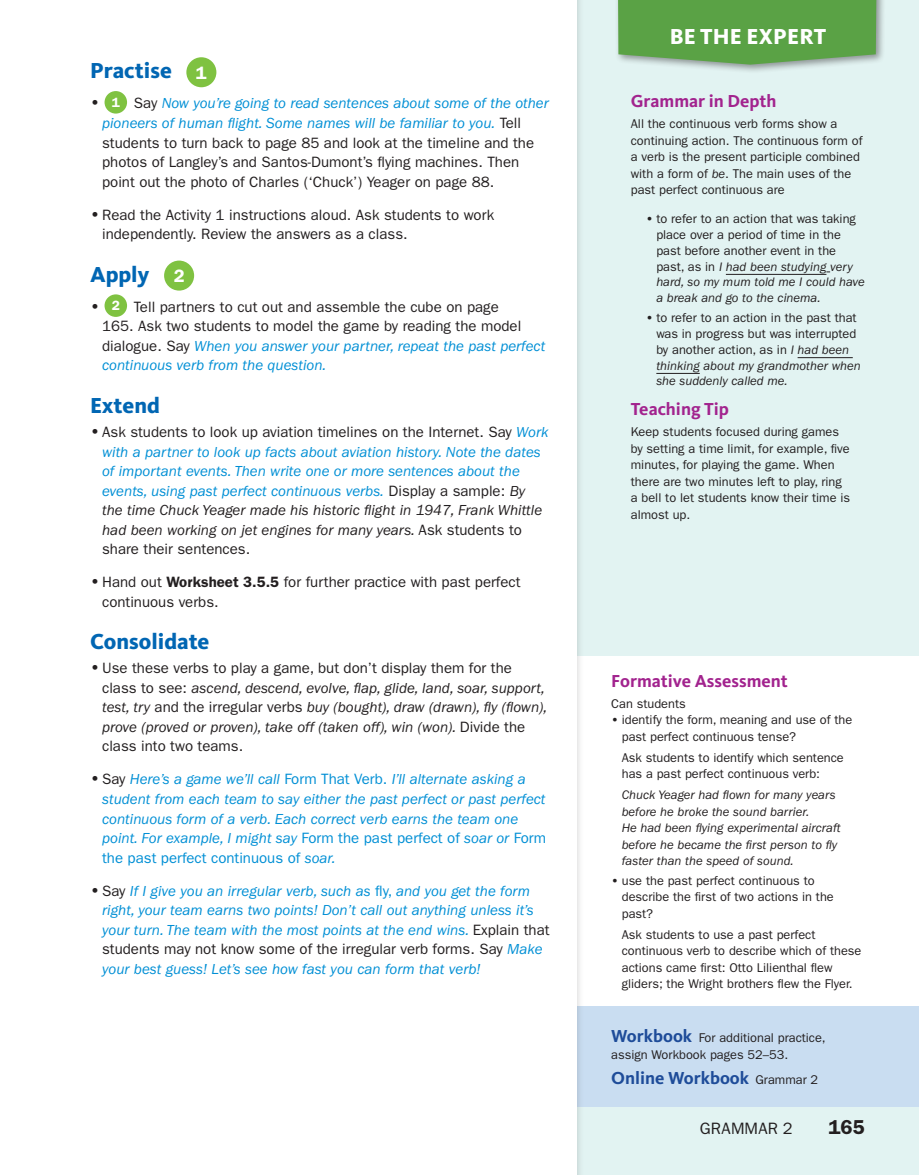
<style>
.page{position:relative;width:919px;height:1175px;background:#fff}
.page>*{position:absolute;margin:0;border:0;box-sizing:border-box;transform-origin:0 0}
.t1{font:800 22.5px "Kievit OT";color:#0166b3}
.t2{font:800 22.5px "Kievit OT";letter-spacing:.01em;color:#fff}
.t3{font:600 20.25px "ITC Franklin Gothic Std";color:#231f20}
.t4{font:700 18px "Kievit OT";color:#a2238e}
.t5{font:700 18px "Kievit OT";color:#1e4c99}
.t6{font:16.5px "ITC Franklin Gothic Std";color:#231f20}
.t7{font:italic 15px/19.5px "ITC Franklin Gothic Std";color:#008fd5}
.t8{font:15px/19.5px "ITC Franklin Gothic Std";color:#231f20}
.t9{font:italic 15px/19.5px "ITC Franklin Gothic Std";color:#231f20}
.t10{font:12.75px/16.5px "ITC Franklin Gothic Std";color:#231f20}
.t11{font:italic 12.75px/16.5px "ITC Franklin Gothic Std";color:#231f20}
.s1{font-family:"ITC Franklin Gothic Std";font-weight:600;font-size:18px;color:#fff}
.s2{font-weight:600;font-size:16.5px}
.s3{font-weight:600;font-size:13.5px;color:#fff}
.s4{font-style:italic;color:#008fd5}
.s5{font-weight:600;font-style:normal;font-size:16.5px;color:#231f20}
.s6{font-style:normal;color:#231f20}
.s7{color:#231f20}
.s8{font-weight:600}
.s9{font-weight:600;font-style:normal;font-size:16.5px}
.s10{font-style:normal}
.s11{font-style:italic}
.s12{font-family:"Kievit OT";font-weight:700;font-size:18px;color:#1e4c99}
.s13{font-family:"ITC Franklin Gothic Std";font-weight:400;font-size:12.75px;color:#231f20}
</style>
<div class="page">
<div style="left:549px;top:0;width:369px;height:1175px;background:#e2f3f2"></div>
<div style="left:567px;top:656px;width:351px;height:350px;background:#fff"></div>
<div style="left:567px;top:1006px;width:351px;height:101px;background:#c9ddf1"></div>
<div style="left:0;top:0;width:576px;height:1175px;background:#fff"></div>
<div style="left:614px;top:0;width:271px;height:74px;background:#231f20;opacity:.45"></div>
<svg style="left:617px;top:0;width:259px;height:65px"></svg>
<hr style="left:725px;top:274px;width:101px;height:1px;background:#231f20">
<hr style="left:797px;top:357px;width:55px;height:1px;background:#231f20">
<hr style="left:656px;top:373px;width:43px;height:1px;background:#231f20">
<div style="left:186px;top:57px;width:30px;height:30px;background:#7fc241;border-radius:50%"></div>
<div style="left:104px;top:91px;width:23px;height:23px;background:#7fc241;border-radius:50%"></div>
<div style="left:164px;top:260px;width:30px;height:30px;background:#7fc241;border-radius:50%"></div>
<div style="left:104px;top:294px;width:23px;height:23px;background:#7fc241;border-radius:50%"></div>
<p class="t1" style="left:90px;top:58px;width:118px">Practise <span class="s1">1</span></p>
<p class="t8" style="left:102px;top:94px;width:448px;text-indent:-12px"><span class="s2">•</span> <span class="s3">1</span> Say <span class="s4">Now you’re going to read sentences about some of the other pioneers of human flight. Some names will be familiar to you.</span> Tell students to turn back to page 85 and look at the timeline and the photos of Langley’s and Santos-Dumont’s flying machines. Then point out the photo of Charles (‘Chuck’) Yeager on page 88.</p>
<p class="t8" style="left:102px;top:205px;width:393px;text-indent:-12px"><span class="s2">•</span> Read the Activity 1 instructions aloud. Ask students to work independently. Review the answers as a class.</p>
<p class="t1" style="left:90px;top:261px;width:96px">Apply <span class="s1">2</span></p>
<p class="t8" style="left:102px;top:297px;width:444px;text-indent:-12px"><span class="s2">•</span> <span class="s3">2</span> Tell partners to cut out and assemble the cube on page<br>165. Ask two students to model the game by reading the model dialogue. Say <span class="s4">When you answer your partner, repeat the past perfect continuous verb from the question.</span></p>
<p class="t1" style="left:90px;top:392px;width:71px">Extend</p>
<p class="t7" style="left:102px;top:422px;width:447px;text-indent:-12px"><span class="s5">•</span> <span class="s6">Ask students to look up aviation timelines on the Internet. Say</span> Work with a partner to look up facts about aviation history. Note the dates of important events. Then write one or more sentences about the events, using past perfect continuous verbs. <span class="s6">Display a sample:</span> <span class="s7">By the time Chuck Yeager made his historic flight in 1947, Frank Whittle had been working on jet engines for many years.</span> <span class="s6">Ask students to share their sentences.</span></p>
<p class="t8" style="left:102px;top:572px;width:420px;text-indent:-12px"><span class="s2">•</span> Hand out <span class="s8">Worksheet 3.5.5</span> for further practice with past perfect continuous verbs.</p>
<p class="t1" style="left:90px;top:628px;width:121px">Consolidate</p>
<p class="t9" style="left:102px;top:659px;width:446px;text-indent:-12px"><span class="s9">•</span> <span class="s10">Use these verbs to play a game, but don’t display them for the class to see:</span> ascend, descend, evolve, flap, glide, land, soar, support, test, try <span class="s10">and the irregular verbs</span> buy (bought), draw (drawn), fly (flown), prove (proved or proven), take off (taken off), win (won). <span class="s10">Divide the class into two teams.</span></p>
<p class="t7" style="left:102px;top:770px;width:445px;text-indent:-12px"><span class="s5">•</span> <span class="s6">Say</span> Here’s a game we’ll call <span class="s10">Form That Verb.</span> I’ll alternate asking a student from each team to say either the past perfect or past perfect continuous form of a verb. Each correct verb earns the team one point. For example, I might say <span class="s10">Form the past perfect of</span> soar or <span class="s10">Form the past perfect continuous of</span> soar.</p>
<p class="t7" style="left:102px;top:881px;width:449px;text-indent:-12px"><span class="s5">•</span> <span class="s6">Say</span> If I give you an irregular verb, such as <span class="s10">fly,</span> and you get the form right, your team earns two points! Don’t call out anything unless it’s your turn. The team with the most points at the end wins. <span class="s6">Explain that students may not know some of the irregular verb forms. Say</span> Make your best guess! Let’s see how fast you can form that verb!</p>
<p class="t2" style="left:669px;top:23px;width:154px">Be the Expert</p>
<p class="t4" style="left:630px;top:91px;width:147px">Grammar in Depth</p>
<p class="t10" style="left:630px;top:116px;width:233px">All the continuous verb forms show a continuing action. The continuous form of a verb is the present participle combined with a form of <span class="s11">be</span>. The main uses of the past perfect continuous are</p>
<p class="t10" style="left:656px;top:211px;width:210px;line-height:15.8px;text-indent:-11px"><span class="s8">•</span> to refer to an action that was taking place over a period of time in the past before another event in the past, as in <span class="s11">I had been studying very hard, so my mum told me I could have a break and go to the cinema.</span></p>
<p class="t10" style="left:656px;top:310px;width:206px;line-height:15.8px;text-indent:-11px"><span class="s8">•</span> to refer to an action in the past that was in progress but was interrupted by another action, as in <span class="s11">I had been thinking about my grandmother when she suddenly called me.</span></p>
<p class="t4" style="left:630px;top:399px;width:99px">Teaching Tip</p>
<p class="t10" style="left:630px;top:424px;width:221px">Keep students focused during games by setting a time limit, for example, five minutes, for playing the game. When there are two minutes left to play, ring a bell to let students know their time is almost up.</p>
<p class="t4" style="left:611px;top:670px;width:178px">Formative Assessment</p>
<p class="t10" style="left:611px;top:695px;width:76px">Can students</p>
<p class="t10" style="left:621px;top:711px;width:232px;text-indent:-11px"><span class="s8">•</span> identify the form, meaning and use of the past perfect continuous tense?</p>
<p class="t10" style="left:621px;top:749px;width:223px">Ask students to identify which sentence has a past perfect continuous verb:</p>
<p class="t11" style="left:621px;top:787px;width:220px">Chuck Yeager had flown for many years before he broke the sound barrier.<br>He had been flying experimental aircraft before he became the first person to fly faster than the speed of sound.</p>
<p class="t10" style="left:621px;top:872px;width:213px;text-indent:-11px"><span class="s8">•</span> use the past perfect continuous to describe the first of two actions in the past?</p>
<p class="t10" style="left:621px;top:926px;width:241px">Ask students to use a past perfect continuous verb to describe which of these actions came first: Otto Lilienthal flew gliders; the Wright brothers flew the Flyer.</p>
<p class="t10" style="left:611px;top:1030px;width:216px"><span class="s12">Workbook</span> For additional practice, assign Workbook pages 52–53.</p>
<p class="t5" style="left:611px;top:1068px;width:208px">Online Workbook <span class="s13">Grammar 2</span></p>
<p class="t6" style="left:699px;top:1119px;width:23px">Grammar</p>
<p class="t6" style="left:782px;top:1119px;width:11px">2</p>
<p class="t3" style="left:828px;top:1115px;width:38px">165</p>
</div>
